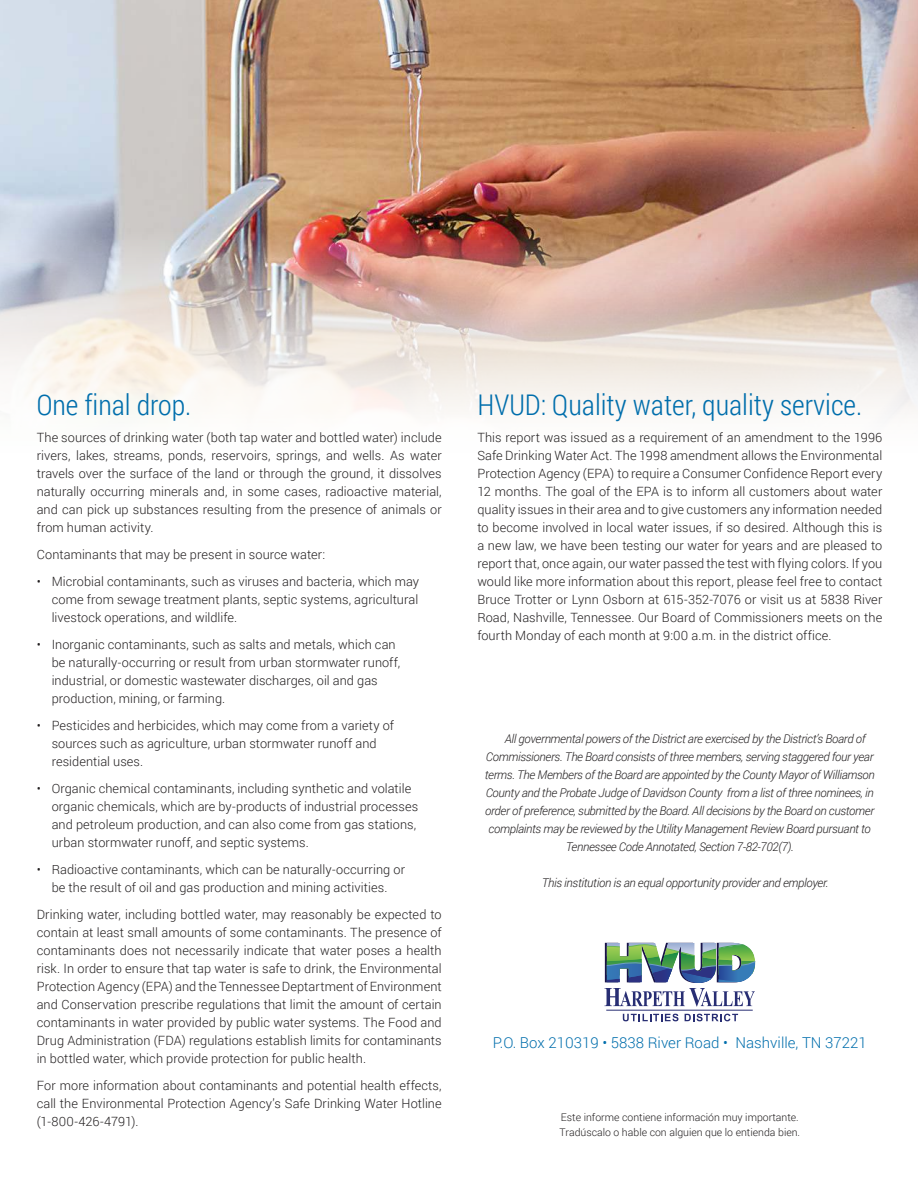
<style>
.page{position:relative;width:918px;height:1188px;background:#fff}
.page>*{position:absolute;margin:0;border:0;box-sizing:border-box;transform-origin:0 0}
.t1{font:300 28.5px "Roboto Condensed";color:#006eac}
.t2{font:300 15px "Roboto";color:#006eac}
.t3{font:300 12.75px/18px "Roboto";letter-spacing:.005em;color:#221f20;text-align:justify}
.t4{font:italic 300 12px "Roboto";letter-spacing:-.025em;color:#221f20}
.t5{font:300 10.5px/15px "Roboto";color:#221f20}
</style>
<div class="page">
<img style="left:0;top:0;width:918px;height:415px">
<svg style="left:623px;top:1014px;width:55px;height:7px"></svg>
<svg style="left:685px;top:1014px;width:53px;height:7px"></svg>
<hr style="left:606px;top:1010px;width:147px;height:1px;background:#282e73">
<svg style="left:604px;top:943px;width:151px;height:64px"></svg>
<img style="left:718px;top:979px;width:25px;height:3px">
<h1 class="t1" style="left:37px;top:393px;width:156px">One final drop.</h1>
<p class="t3" style="left:37px;top:428px;width:406px">The sources of drinking water (both tap water and bottled water) include rivers, lakes, streams, ponds, reservoirs, springs, and wells. As water travels over the surface of the land or through the ground, it dissolves naturally occurring minerals and, in some cases, radioactive material, and can pick up substances resulting from the presence of animals or from human activity.</p>
<p class="t3" style="left:37px;top:545px;width:290px">Contaminants that may be present in source water:</p>
<p class="t3" style="left:52px;top:572px;width:369px;text-indent:-15px">• Microbial contaminants, such as viruses and bacteria, which may come from sewage treatment plants, septic systems, agricultural livestock operations, and wildlife.</p>
<p class="t3" style="left:52px;top:635px;width:350px;text-align:left;text-indent:-15px">• Inorganic contaminants, such as salts and metals, which can be naturally-occurring or result from urban stormwater runoff, industrial, or domestic wastewater discharges, oil and gas production, mining, or farming.</p>
<p class="t3" style="left:52px;top:716px;width:344px;text-align:left;text-indent:-15px">• Pesticides and herbicides, which may come from a variety of sources such as agriculture, urban stormwater runoff and residential uses.</p>
<p class="t3" style="left:52px;top:779px;width:368px;text-align:left;text-indent:-15px">• Organic chemical contaminants, including synthetic and volatile organic chemicals, which are by-products of industrial processes and petroleum production, and can also come from gas stations, urban stormwater runoff, and septic systems.</p>
<p class="t3" style="left:37px;top:860px;width:370px;text-align:center">• Radioactive contaminants, which can be naturally-occurring or be the result of oil and gas production and mining activities.</p>
<p class="t3" style="left:37px;top:905px;width:407px">Drinking water, including bottled water, may reasonably be expected to contain at least small amounts of some contaminants. The presence of contaminants does not necessarily indicate that water poses a health risk. In order to ensure that tap water is safe to drink, the Environmental Protection Agency (EPA) and the Tennessee Deptartment of Environment and Conservation prescribe regulations that limit the amount of certain contaminants in water provided by public water systems. The Food and Drug Administration (FDA) regulations establish limits for contaminants in bottled water, which provide protection for public health.</p>
<p class="t3" style="left:37px;top:1076px;width:406px">For more information about contaminants and potential health effects, call the Environmental Protection Agency’s Safe Drinking Water Hotline (1-800-426-4791).</p>
<h1 class="t1" style="left:477px;top:393px;width:386px">HVUD: Quality water, quality service.</h1>
<p class="t3" style="left:477px;top:428px;width:407px">This report was issued as a requirement of an amendment to the 1996<br>Safe Drinking Water Act. The 1998 amendment allows the Environmental Protection Agency (EPA) to require a Consumer Confidence Report every 12 months. The goal of the EPA is to inform all customers about water quality issues in their area and to give customers any information needed to become involved in local water issues, if so desired. Although this is a new law, we have been testing our water for years and are pleased to report that, once again, our water passed the test with flying colors. If you would like more information about this report, please feel free to contact Bruce Trotter or Lynn Osborn at 615-352-7076 or visit us at 5838 River Road, Nashville, Tennessee. Our Board of Commissioners meets on the fourth Monday of each month at 9:00 a.m. in the district office.</p>
<p class="t4" style="left:505px;top:733px;width:362px">All governmental powers of the District are exercised by the District’s Board of</p>
<p class="t4" style="left:486px;top:751px;width:389px">Commissioners. The Board consists of three members, serving staggered four year</p>
<p class="t4" style="left:485px;top:769px;width:392px">terms. The Members of the Board are appointed by the County Mayor of Williamson</p>
<p class="t4" style="left:486px;top:787px;width:390px">County and the Probate Judge of Davidson County from a list of three nominees, in</p>
<p class="t4" style="left:485px;top:805px;width:391px">order of preference, submitted by the Board. All decisions by the Board on customer</p>
<p class="t4" style="left:489px;top:823px;width:384px">complaints may be reviewed by the Utility Management Review Board pursuant to</p>
<p class="t4" style="left:566px;top:841px;width:230px">Tennessee Code Annotated, Section 7-82-702(7).</p>
<p class="t4" style="left:542px;top:877px;width:288px">This institution is an equal opportunity provider and employer.</p>
<p class="t2" style="left:493px;top:1032px;width:375px">P.O. Box 210319 • 5838 River Road • Nashville, TN 37221</p>
<p class="t5" style="left:560px;top:1109px;width:242px">Este informe contiene información muy importante.<br>Tradúscalo o hable con alguien que lo entienda bien.</p>
</div>
